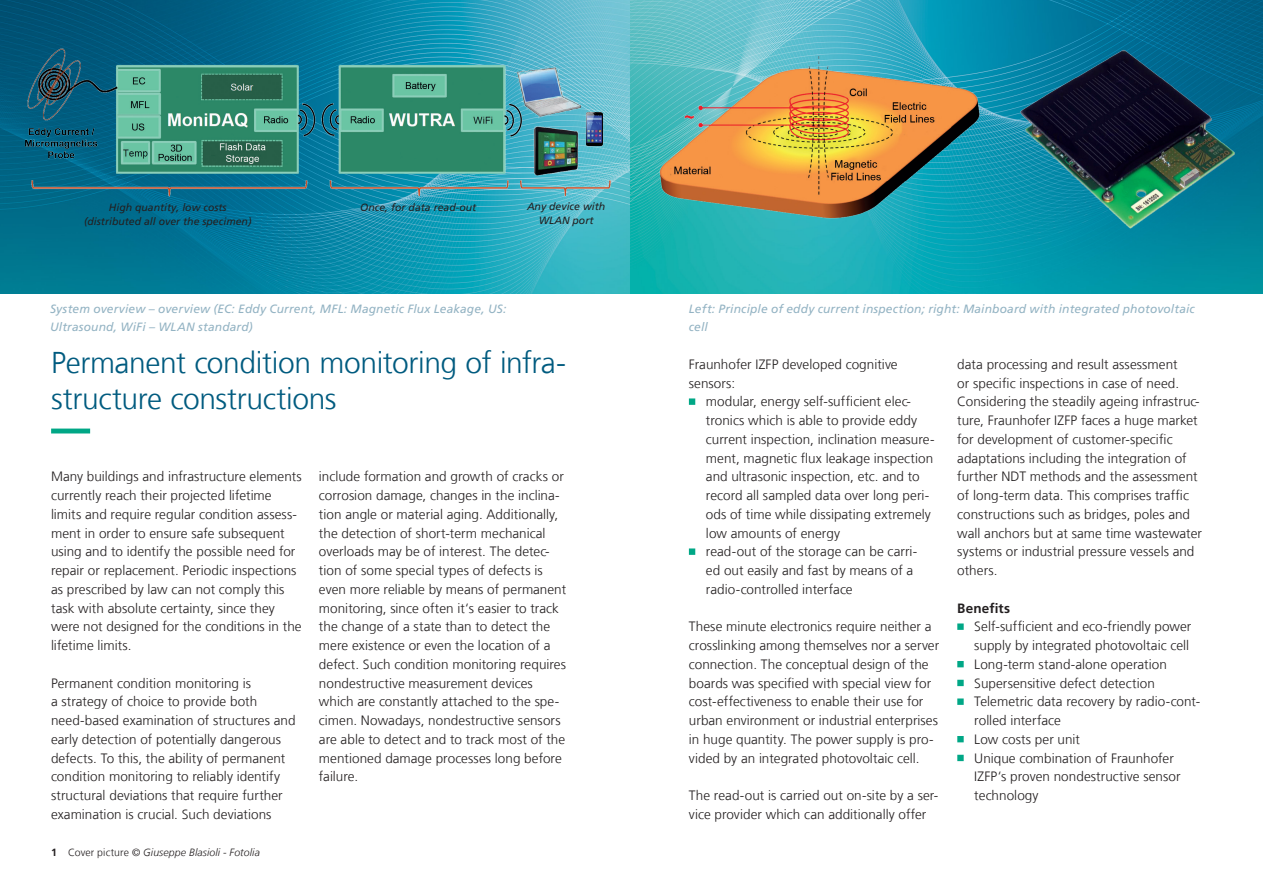
<style>
.page{position:relative;width:1263px;height:893px;background:#fff}
.page>*{position:absolute;margin:0;border:0;box-sizing:border-box;transform-origin:0 0}
.Ueberschrift_20_24_blue_gruen_Linie_unte{font:300 30px/36px "Frutiger LT Com";letter-spacing:-.015em;color:#005b7f}
.Fliesstext_9_12_5_schwarz{font:300 13.5px/18.8px "Frutiger LT Com";letter-spacing:.005em;color:#231f20}
.Aufzaehlung_9_12_5_schwarz{font:300 13.5px/18.8px "Frutiger LT Com";letter-spacing:.005em;color:#231f20}
.Absatzueberschrift_9_12_5_schwarz_bold{font:700 13.5px "Frutiger LT Com";letter-spacing:.01em;color:#231f20}
.Bildtext_Marginal_8_12_5_grey{font:italic 12px/18.8px "Frutiger LT Com";letter-spacing:.015em;color:#93b3c3}
._05_Marginalie_Bildunterschrift{font:italic 10.5px/13.5px "Frutiger LT Com";color:#231f20;text-align:center}
.Master_Absatzformat{font:italic 300 10.5px "Frutiger LT Com";letter-spacing:.01em;color:#231f20}
.s1{font-weight:700;font-style:normal}
.s2{font-style:normal}
</style>
<div class="page">
<img style="left:0;top:0;width:1263px;height:293px">
<svg style="left:51px;top:429px;width:40px;height:4px"></svg>
<svg style="left:689px;top:398px;width:7px;height:7px"></svg>
<svg style="left:689px;top:548px;width:7px;height:7px"></svg>
<svg style="left:957px;top:623px;width:7px;height:7px"></svg>
<svg style="left:957px;top:661px;width:7px;height:6px"></svg>
<svg style="left:957px;top:680px;width:7px;height:6px"></svg>
<svg style="left:957px;top:698px;width:7px;height:7px"></svg>
<svg style="left:957px;top:736px;width:7px;height:6px"></svg>
<svg style="left:957px;top:755px;width:7px;height:6px"></svg>
<img style="left:8px;top:46px;width:605px;height:154px">
<img style="left:656px;top:56px;width:327px;height:167px">
<img style="left:1017px;top:46px;width:223px;height:188px">
<p class="_05_Marginalie_Bildunterschrift" style="left:109px;top:201px;width:119px">High quantity, low costs</p>
<p class="_05_Marginalie_Bildunterschrift" style="left:84px;top:214px;width:169px">(distributed all over the specimen)</p>
<p class="_05_Marginalie_Bildunterschrift" style="left:360px;top:201px;width:118px">Once, for data read-out</p>
<p class="_05_Marginalie_Bildunterschrift" style="left:527px;top:200px;width:80px">Any device with<br>WLAN port</p>
<p class="Bildtext_Marginal_8_12_5_grey" style="left:50px;top:299px;width:458px">System overview – overview (EC: Eddy Current, MFL: Magnetic Flux Leakage, US:<br>Ultrasound, WiFi – WLAN standard)</p>
<p class="Bildtext_Marginal_8_12_5_grey" style="left:689px;top:299px;width:507px">Left: Principle of eddy current inspection; right: Mainboard with integrated photovoltaic cell</p>
<p class="Ueberschrift_20_24_blue_gruen_Linie_unte" style="left:51px;top:344px;width:516px">Permanent condition monitoring of infra&shy;structure constructions</p>
<p class="Fliesstext_9_12_5_schwarz" style="left:689px;top:355px;width:210px">Fraunhofer IZFP developed cognitive sensors:</p>
<p class="Aufzaehlung_9_12_5_schwarz" style="left:706px;top:392px;width:230px">modular, energy self-sufficient elec&shy;tronics which is able to provide eddy current inspection, inclination measure&shy;ment, magnetic flux leakage inspection and ultrasonic inspection, etc. and to record all sampled data over long peri&shy;ods of time while dissipating extremely low amounts of energy</p>
<p class="Aufzaehlung_9_12_5_schwarz" style="left:706px;top:542px;width:213px">read-out of the storage can be carri&shy;ed out easily and fast by means of a radio-controlled interface</p>
<p class="Fliesstext_9_12_5_schwarz" style="left:689px;top:617px;width:252px">These minute electronics require neither a crosslinking among themselves nor a server connection. The conceptual design of the boards was specified with special view for cost-effectiveness to enable their use for urban environment or industrial enterprises in huge quantity. The power supply is pro&shy;vided by an integrated photovoltaic cell.</p>
<p class="Fliesstext_9_12_5_schwarz" style="left:689px;top:786px;width:251px">The read-out is carried out on-site by a ser&shy;vice provider which can additionally offer</p>
<p class="Fliesstext_9_12_5_schwarz" style="left:51px;top:467px;width:252px">Many buildings and infrastructure elements currently reach their projected lifetime limits and require regular condition assess&shy;ment in order to ensure safe subsequent using and to identify the possible need for repair or replacement. Periodic inspections as prescribed by law can not comply this task with absolute certainty, since they were not designed for the conditions in the lifetime limits.</p>
<p class="Fliesstext_9_12_5_schwarz" style="left:51px;top:674px;width:246px">Permanent condition monitoring is<br>a strategy of choice to provide both need-based examination of structures and early detection of potentially dangerous defects. To this, the ability of permanent condition monitoring to reliably identify structural deviations that require further examination is crucial. Such deviations</p>
<p class="Fliesstext_9_12_5_schwarz" style="left:319px;top:467px;width:249px">include formation and growth of cracks or corrosion damage, changes in the inclina&shy;tion angle or material aging. Additionally, the detection of short-term mechanical overloads may be of interest. The detec&shy;tion of some special types of defects is even more reliable by means of permanent monitoring, since often it‘s easier to track the change of a state than to detect the mere existence or even the location of a defect. Such condition monitoring requires nondestructive measurement devices which are constantly attached to the spe&shy;cimen. Nowadays, nondestructive sensors are able to detect and to track most of the mentioned damage processes long before failure.</p>
<p class="Master_Absatzformat" style="left:51px;top:846px;width:210px"><span class="s1">1</span> <span class="s2">Cover picture</span> © Giuseppe Blasioli - Fotolia</p>
<p class="Fliesstext_9_12_5_schwarz" style="left:957px;top:355px;width:246px">data processing and result assessment<br>or specific inspections in case of need.<br>Considering the steadily ageing infrastruc&shy;ture, Fraunhofer IZFP faces a huge market for development of customer-specific adaptations including the integration of further NDT methods and the assessment of long-term data. This comprises traffic constructions such as bridges, poles and wall anchors but at same time wastewater systems or industrial pressure vessels and others.</p>
<p class="Absatzueberschrift_9_12_5_schwarz_bold" style="left:957px;top:600px;width:54px">Benefits</p>
<p class="Aufzaehlung_9_12_5_schwarz" style="left:974px;top:617px;width:219px">Self-sufficient and eco-friendly power supply by integrated photovoltaic cell</p>
<p class="Aufzaehlung_9_12_5_schwarz" style="left:974px;top:655px;width:194px">Long-term stand-alone operation</p>
<p class="Aufzaehlung_9_12_5_schwarz" style="left:974px;top:674px;width:182px">Supersensitive defect detection</p>
<p class="Aufzaehlung_9_12_5_schwarz" style="left:974px;top:692px;width:228px">Telemetric data recovery by radio-cont&shy;rolled interface</p>
<p class="Aufzaehlung_9_12_5_schwarz" style="left:974px;top:730px;width:107px">Low costs per unit</p>
<p class="Aufzaehlung_9_12_5_schwarz" style="left:974px;top:749px;width:208px">Unique combination of Fraunhofer<br>IZFP‘s proven nondestructive sensor technology</p>
</div>
